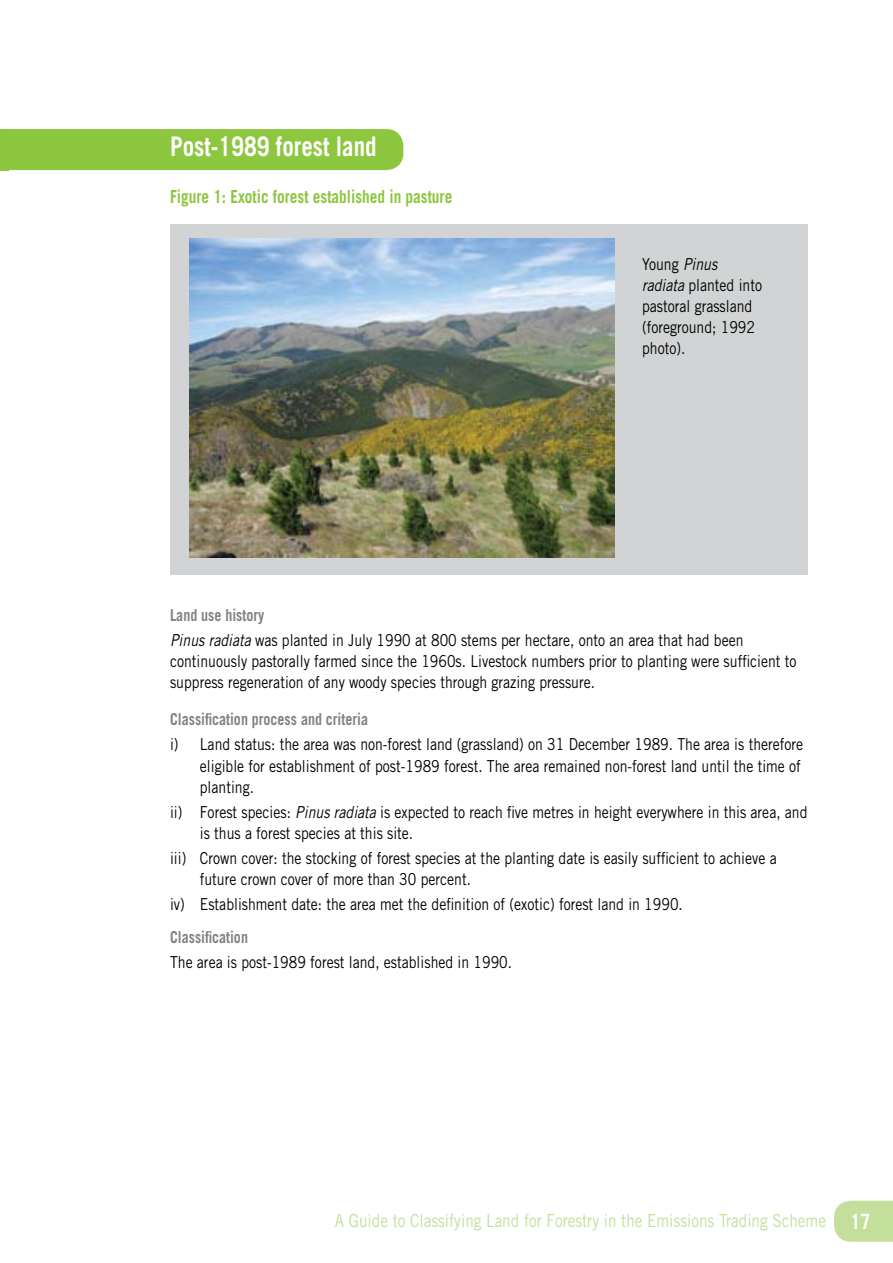
<style>
.page{position:relative;width:893px;height:1263px;background:#fff}
.page>*{position:absolute;margin:0;border:0;box-sizing:border-box;transform-origin:0 0}
.t1{font:700 27px "Trade Gothic LT Std";color:#fff;scale:.85 1}
.t2{font:18px "Trade Gothic LT Std";color:#c4df9b;scale:.85 1}
.t3{font:700 18px "Trade Gothic LT Std";color:#8dc63f;scale:.85 1}
.t4{font:16.5px/21px "Trade Gothic LT Std";color:#000;scale:.85 1}
.t5{font:700 16.5px "Trade Gothic LT Std";color:#808285;scale:.85 1}
.s1{font-style:italic}
.s2{font-weight:700;color:#808285}
.s3{font-weight:700;font-size:21px;color:#fff}
</style>
<div class="page">
<svg style="left:834px;top:1201px;width:59px;height:41px"></svg>
<div style="left:170px;top:224px;width:638px;height:351px;background:#d1d3d4"></div>
<div style="left:9px;top:129px;width:394px;height:41px;background:#8dc63f"></div>
<div style="left:0;top:129px;width:9px;height:41px;background:#8dc63f"></div>
<img style="left:189px;top:239px;width:425px;height:319px">
<h1 class="t1" style="left:170px;top:130px;width:245px">Post-1989 forest land</h1>
<p class="t3" style="left:170px;top:186px;width:334px">Figure 1: Exotic forest established in pasture</p>
<p class="t4" style="left:642px;top:253px;width:143px">Young <span class="s1">Pinus radiata</span> planted into pastoral grassland (foreground; 1992 photo).</p>
<p class="t4" style="left:170px;top:602px;width:676px;line-height:25.2px"><span class="s2">Land use history<br></span><span class="s1">Pinus radiata</span> was planted in July 1990 at 800 stems per hectare, onto an area that had been</p>
<p class="t4" style="left:170px;top:651px;width:738px">continuously pastorally farmed since the 1960s. Livestock numbers prior to planting were sufficient to suppress regeneration of any woody species through grazing pressure.</p>
<p class="t5" style="left:170px;top:709px;width:234px">Classification process and criteria</p>
<p class="t4" style="left:200px;top:734px;width:711px;text-indent:-30px">i) Land status: the area was non-forest land (grassland) on 31 December 1989. The area is therefore eligible for establishment of post-1989 forest. The area remained non-forest land until the time of planting.</p>
<p class="t4" style="left:200px;top:801px;width:716px;text-indent:-30px">ii) Forest species: <span class="s1">Pinus radiata</span> is expected to reach five metres in height everywhere in this area, and is thus a forest species at this site.</p>
<p class="t4" style="left:200px;top:847px;width:680px;text-indent:-30px">iii) Crown cover: the stocking of forest species at the planting date is easily sufficient to achieve a future crown cover of more than 30 percent.</p>
<p class="t4" style="left:170px;top:894px;width:605px">iv) Establishment date: the area met the definition of (exotic) forest land in 1990.</p>
<p class="t5" style="left:170px;top:927px;width:93px">Classification</p>
<p class="t4" style="left:170px;top:951px;width:404px">The area is post-1989 forest land, established in 1990.</p>
<p class="t2" style="left:335px;top:1209px;width:632px">A Guide to Classifying Land for Forestry in the Emissions Trading Scheme <span class="s3">17</span></p>
</div>
